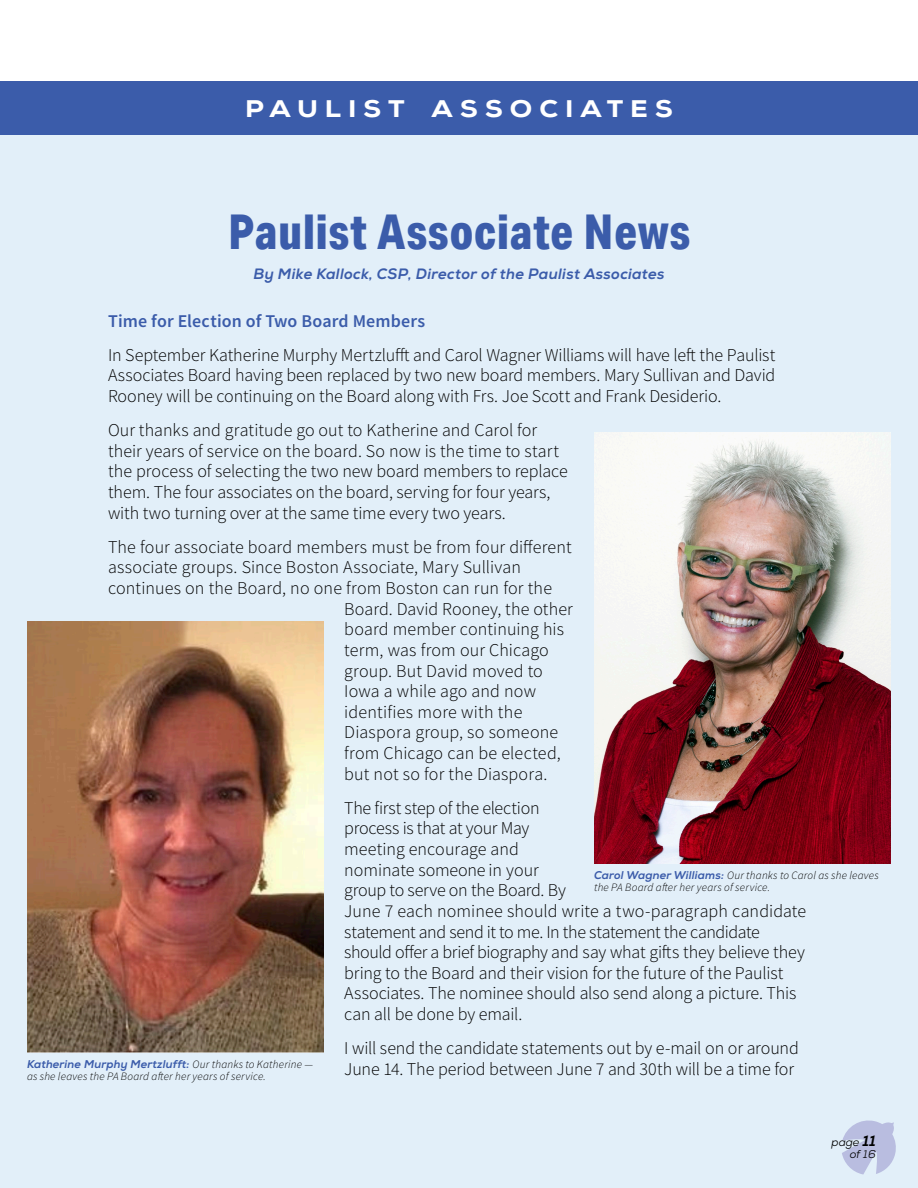
<style>
.page{position:relative;width:918px;height:1188px;background:#fff}
.page>*{position:absolute;margin:0;border:0;box-sizing:border-box;transform-origin:0 0}
.Main_Headline_Large{font:800 48px "Aktiv Grotesk Cd";letter-spacing:.02em;color:#3b5caa}
.t1{font:800 24px "Nexa";letter-spacing:.26em;color:#fff;scale:1.12 1}
.Body_Copy{font:300 18px/20.7px "Source Sans Pro";color:#000}
.Body_Copy-2{font:600 18px "Source Sans Pro";letter-spacing:.01em;color:#3b5caa}
.Byline{font:italic 15px "Nexa X Bold";letter-spacing:.015em;color:#3b5caa}
.Photo_Caption_Body_c{font:italic 300 11.25px/12px "Source Sans Pro";letter-spacing:.02em;color:#000}
.t2{font:italic 11.25px/12px "Nexa";color:#000;text-align:right}
.s1{font-family:"Nexa X Bold";font-weight:400;color:#3b5caa}
.s2{font-family:"Nexa X Bold";font-size:15px}
</style>
<div class="page">
<div style="left:0;top:117px;width:918px;height:1071px;background:#e2eff9"></div>
<div style="left:0;top:81px;width:918px;height:54px;background:#3b5caa"></div>
<svg style="left:842px;top:1120px;width:54px;height:54px"></svg>
<img style="left:594px;top:432px;width:297px;height:432px">
<img style="left:27px;top:621px;width:297px;height:432px">
<p class="t1" style="left:245px;top:93px;width:383px">PAULIST ASSOCIATES</p>
<p class="Main_Headline_Large" style="left:228px;top:202px;width:463px">Paulist Associate News</p>
<p class="Byline" style="left:253px;top:265px;width:413px">By Mike Kallock, CSP, Director of the Paulist Associates</p>
<p class="Body_Copy-2" style="left:108px;top:309px;width:319px">Time for Election of Two Board Members</p>
<p class="Body_Copy" style="left:108px;top:344px;width:669px;text-align:justify">In September Katherine Murphy Mertzlufft and Carol Wagner Williams will have left the Paulist Associates Board having been replaced by two new board members. Mary Sullivan and David Rooney will be continuing on the Board along with Frs. Joe Scott and Frank Desiderio.</p>
<p class="Body_Copy" style="left:108px;top:420px;width:461px">Our thanks and gratitude go out to Katherine and Carol for their years of service on the board. So now is the time to start the process of selecting the two new board members to replace them. The four associates on the board, serving for four years, with two turning over at the same time every two years.</p>
<p class="Body_Copy" style="left:108px;top:536px;width:465px">The four associate board members must be from four different</p>
<p class="Body_Copy" style="left:108px;top:557px;width:415px">associate groups. Since Boston Associate, Mary Sullivan</p>
<p class="Body_Copy" style="left:108px;top:578px;width:446px">continues on the Board, no one from Boston can run for the</p>
<p class="Body_Copy" style="left:344px;top:598px;width:230px">Board. David Rooney, the other</p>
<p class="Body_Copy" style="left:344px;top:619px;width:221px">board member continuing his</p>
<p class="Body_Copy" style="left:344px;top:640px;width:206px">term, was from our Chicago</p>
<p class="Body_Copy" style="left:344px;top:660px;width:200px">group. But David moved to</p>
<p class="Body_Copy" style="left:344px;top:681px;width:193px">Iowa a while ago and now</p>
<p class="Body_Copy" style="left:344px;top:701px;width:180px">identifies more with the</p>
<p class="Body_Copy" style="left:344px;top:722px;width:215px">Diaspora group, so someone</p>
<p class="Body_Copy" style="left:344px;top:743px;width:218px">from Chicago can be elected,</p>
<p class="Body_Copy" style="left:344px;top:763px;width:205px">but not so for the Diaspora.</p>
<p class="Body_Copy" style="left:344px;top:797px;width:464px">The first step of the election<br>process is that at your May<br>meeting encourage and<br>nominate someone in your<br>group to serve on the Board. By<br>June 7 each nominee should write a two-paragraph candidate statement and send it to me. In the statement the candidate should offer a brief biography and say what gifts they believe they bring to the Board and their vision for the future of the Paulist Associates. The nominee should also send along a picture. This can all be done by email.</p>
<p class="Body_Copy" style="left:344px;top:1038px;width:456px">I will send the candidate statements out by e-mail on or around<br>June 14. The period between June 7 and 30th will be a time for</p>
<p class="Photo_Caption_Body_c" style="left:594px;top:869px;width:286px"><span class="s1">Carol Wagner Williams:</span> Our thanks to Carol as she leaves the PA Board after her years of service.</p>
<p class="Photo_Caption_Body_c" style="left:27px;top:1058px;width:288px"><span class="s1">Katherine Murphy Mertzlufft:</span> Our thanks to Katherine — as she leaves the PA Board after her years of service.</p>
<p class="t2" style="left:832px;top:1136px;width:46px">page <span class="s2">11 </span>of 16</p>
</div>
